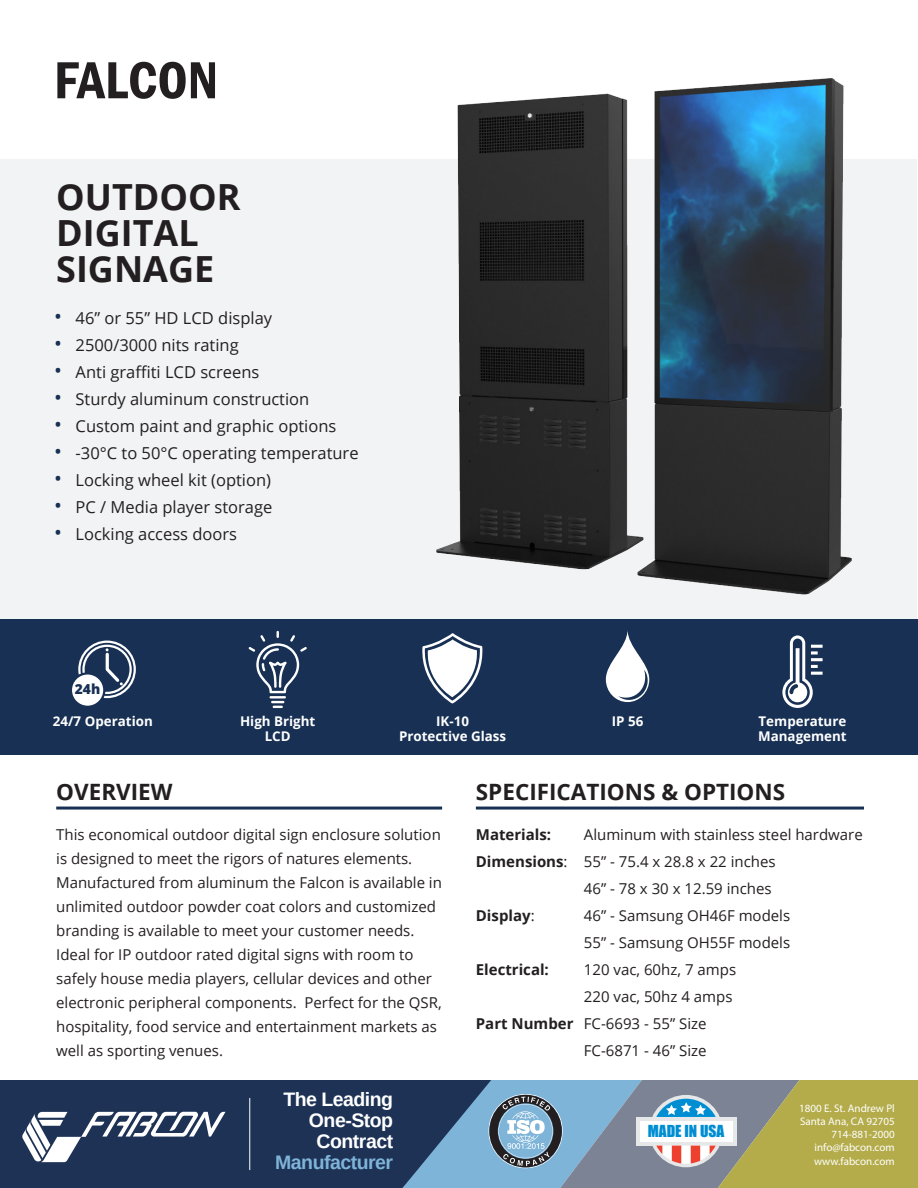
<style>
.page{position:relative;width:918px;height:1188px;background:#fff}
.page>*{position:absolute;margin:0;border:0;box-sizing:border-box;transform-origin:0 0}
.heading1{font:600 condensed 54px "Franklin Gothic";color:#231f20}
.heading2{font:700 36px "Open Sans";color:#231f20}
.heading3{font:700 22.5px "Open Sans";color:#231f20}
.t1{font:700 19.5px/20.9px "Arimo";letter-spacing:-.025em;color:#fff;text-align:right}
.t2{font:700 19.5px "Arimo";letter-spacing:-.025em;color:#7fb4d9}
.t3{font:16.5px "Open Sans";color:#231f20}
.t4{font:15.15px "Impact";color:#008ed3}
.t5{font:15px/24px "Open Sans";color:#231f20}
.t6{font:700 15px "Open Sans";color:#231f20}
.t7{font:800 13.8px "Open Sans";color:#173054}
.icon_headings{font:700 13.35px "Open Sans";color:#fff}
.t8{font:10.95px/13.2px "Myriad Pro";color:#fff;text-align:right}
.s1{font-size:21px;color:#173054}
.s2{font-weight:700}
.s3{font-weight:400}
</style>
<div class="page">
<div style="left:0;top:1080px;width:403px;height:108px;background:#1d3255"></div>
<hr style="left:249px;top:1098px;width:1px;height:72px;background:#fff">
<svg style="left:22px;top:1112px;width:204px;height:50px"></svg>
<svg style="left:403px;top:1080px;width:515px;height:108px;background:#8e9c8f"></svg>
<div style="left:1px;top:159px;width:916px;height:471px;background:#f2f3f4"></div>
<hr style="left:56px;top:807px;width:386px;height:3px;background:#173054">
<hr style="left:476px;top:807px;width:388px;height:3px;background:#173054">
<img style="left:436px;top:78px;width:416px;height:517px">
<div style="left:1px;top:619px;width:917px;height:136px;background:#173054"></div>
<svg style="left:71px;top:673px;width:33px;height:34px"></svg>
<div style="left:70px;top:672px;width:35px;height:36px;border:2px solid #173054;border-radius:50%"></div>
<svg style="left:77px;top:640px;width:59px;height:59px"></svg>
<svg style="left:249px;top:631px;width:58px;height:77px"></svg>
<svg style="left:606px;top:631px;width:43px;height:71px"></svg>
<svg style="left:782px;top:635px;width:41px;height:73px"></svg>
<svg style="left:422px;top:633px;width:61px;height:70px"></svg>
<p class="heading1" style="left:54px;top:44px;width:166px">FALCON</p>
<p class="heading2" style="left:56px;top:172px;width:186px">OUTDOOR</p>
<p class="heading2" style="left:56px;top:208px;width:144px">DIGITAL</p>
<p class="heading2" style="left:56px;top:244px;width:160px">SIGNAGE</p>
<p class="t3" style="left:54px;top:306px;width:220px"><span class="s1">•</span> 46” or 55” HD LCD display</p>
<p class="t3" style="left:54px;top:333px;width:186px"><span class="s1">•</span> 2500/3000 nits rating</p>
<p class="t3" style="left:54px;top:360px;width:207px"><span class="s1">•</span> Anti graffiti LCD screens</p>
<p class="t3" style="left:54px;top:387px;width:257px"><span class="s1">•</span> Sturdy aluminum construction</p>
<p class="t3" style="left:54px;top:414px;width:284px"><span class="s1">•</span> Custom paint and graphic options</p>
<p class="t3" style="left:54px;top:441px;width:306px"><span class="s1">•</span> -30°C to 50°C operating temperature</p>
<p class="t3" style="left:54px;top:468px;width:219px"><span class="s1">•</span> Locking wheel kit (option)</p>
<p class="t3" style="left:54px;top:495px;width:220px"><span class="s1">•</span> PC / Media player storage</p>
<p class="t3" style="left:54px;top:522px;width:185px"><span class="s1">•</span> Locking access doors</p>
<p class="t7" style="left:75px;top:678px;width:27px">24h</p>
<p class="icon_headings" style="left:53px;top:712px;width:101px">24/7 Operation</p>
<p class="icon_headings" style="left:240px;top:712px;width:77px">High Bright</p>
<p class="icon_headings" style="left:265px;top:727px;width:27px">LCD</p>
<p class="icon_headings" style="left:436px;top:712px;width:34px">IK-10</p>
<p class="icon_headings" style="left:399px;top:727px;width:109px">Protective Glass</p>
<p class="icon_headings" style="left:612px;top:712px;width:33px">IP 56</p>
<p class="icon_headings" style="left:759px;top:712px;width:89px">Temperature</p>
<p class="icon_headings" style="left:758px;top:727px;width:90px">Management</p>
<p class="heading3" style="left:56px;top:776px;width:118px">OVERVIEW</p>
<p class="heading3" style="left:476px;top:776px;width:311px">SPECIFICATIONS &amp; OPTIONS</p>
<p class="t5" style="left:56px;top:822px;width:387px">This economical outdoor digital sign enclosure solution is designed to meet the rigors of natures elements.<br>Manufactured from aluminum the Falcon is available in unlimited outdoor powder coat colors and customized branding is available to meet your customer needs.<br>Ideal for IP outdoor rated digital signs with room to safely house media players, cellular devices and other electronic peripheral components. Perfect for the QSR, hospitality, food service and entertainment markets as well as sporting venues.</p>
<p class="t6" style="left:476px;top:824px;width:77px">Materials:</p>
<p class="t5" style="left:584px;top:822px;width:280px">Aluminum with stainless steel hardware</p>
<p class="t5" style="left:476px;top:847px;width:301px;line-height:27px;text-align:right"><span class="s2">Dimensions</span>: 55” - 75.4 x 28.8 x 22 inches<br>46” - 78 x 30 x 12.59 inches</p>
<p class="t6" style="left:476px;top:905px;width:60px">Display<span class="s3">:</span></p>
<p class="t5" style="left:584px;top:901px;width:208px;line-height:27px">46” - Samsung OH46F models<br>55” - Samsung OH55F models</p>
<p class="t6" style="left:476px;top:959px;width:75px">Electrical:</p>
<p class="t5" style="left:584px;top:955px;width:154px;line-height:27px">120 vac, 60hz, 7 amps<br>220 vac, 50hz 4 amps</p>
<p class="t5" style="left:476px;top:1009px;width:232px;line-height:27px;text-align:right"><span class="s2">Part Number</span> FC-6693 - 55” Size<br>FC-6871 - 46” Size</p>
<h3 class="t1" style="left:283px;top:1089px;width:111px">The Leading<br>One-Stop<br>Contract</h3>
<h3 class="t2" style="left:275px;top:1149px;width:119px">Manufacturer</h3>
<p class="t4" style="left:648px;top:1119px;width:78px">MADE IN USA</p>
<p class="t8" style="left:799px;top:1101px;width:97px">1800 E. St. Andrew Pl<br>Santa Ana, CA 92705<br>714-881-2000 info@fabcon.com www.fabcon.com</p>
</div>
